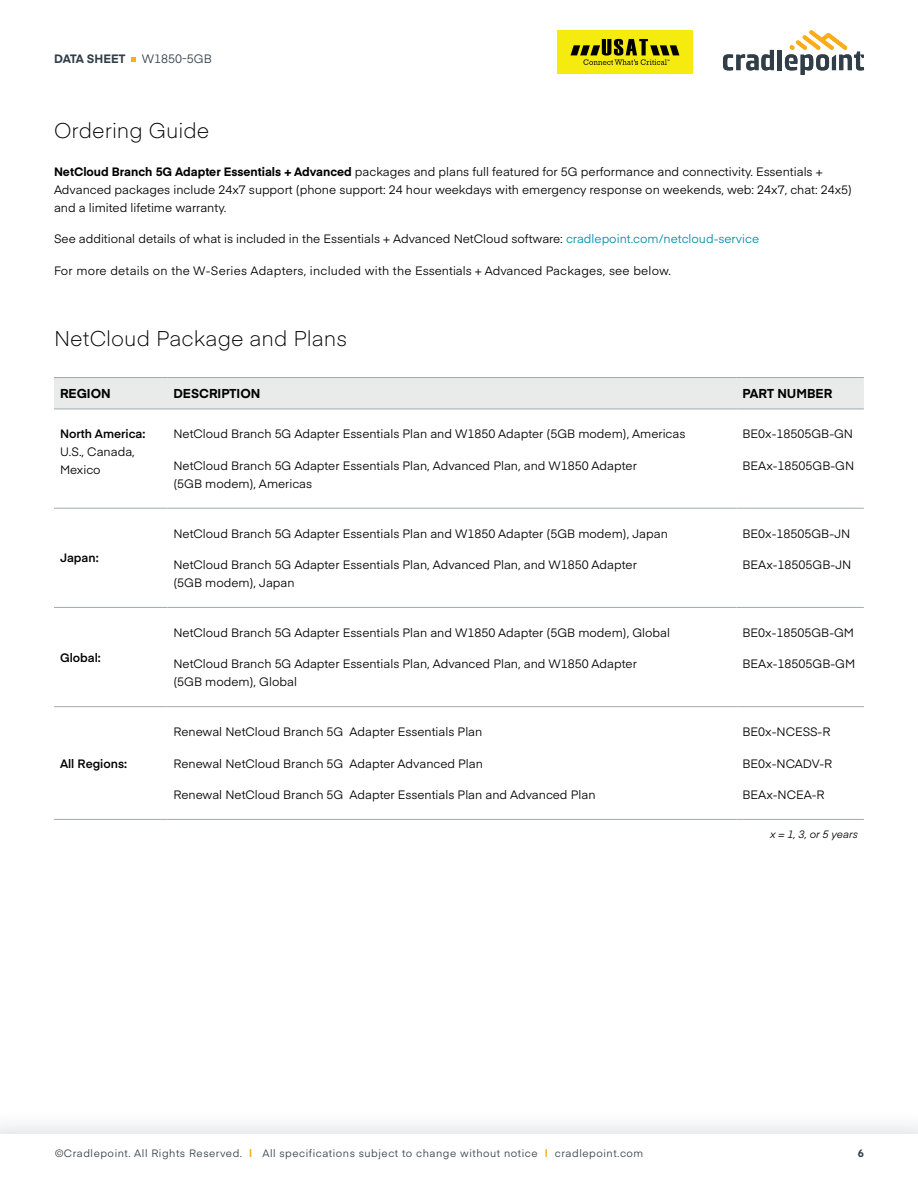
<style>
.page{position:relative;width:918px;height:1188px;background:#fff}
.page>*{position:absolute;margin:0;border:0;box-sizing:border-box;transform-origin:0 0}
.t1{font:300 21px "Eina 01";color:#000}
.t2{font:700 12.75px "Eina 01";color:#000}
.t3{font:12px/18px "Eina 01";color:#000}
.t4{font:12px "Eina 01";letter-spacing:.02em;color:#000}
.t5{font:600 12px "Eina 01";color:#000}
.t6{font:700 12px "Eina 01";color:#313e48}
.t7{font:12px "Eina 01";color:#313e48}
.t8{font:10.5px "Eina 01";letter-spacing:.05em;color:#313e48}
.t9{font:italic 10.5px "Eina 01";color:#000}
.t10{font:700 10.5px "Eina 01";color:#313e48}
.s1{font-weight:700}
.s2{color:#008aac}
.s3{font-weight:700;color:#fbad18}
</style>
<div class="page">
<div style="left:0;top:1109px;width:918px;height:79px;background:#313e48;opacity:.22"></div>
<div style="left:0;top:1134px;width:918px;height:54px;background:#fff"></div>
<svg style="left:131px;top:57px;width:5px;height:5px"></svg>
<div style="left:54px;top:378px;width:810px;height:31px;background:#e9eaea"></div>
<hr style="left:54px;top:508px;width:113px;height:1px;background:#a3a9ad">
<hr style="left:167px;top:508px;width:570px;height:1px;background:#a3a9ad">
<hr style="left:737px;top:508px;width:127px;height:1px;background:#a3a9ad">
<hr style="left:54px;top:607px;width:113px;height:1px;background:#a3a9ad">
<hr style="left:167px;top:607px;width:570px;height:1px;background:#a3a9ad">
<hr style="left:737px;top:607px;width:127px;height:1px;background:#a3a9ad">
<hr style="left:54px;top:706px;width:113px;height:1px;background:#a3a9ad">
<hr style="left:167px;top:706px;width:570px;height:1px;background:#a3a9ad">
<hr style="left:737px;top:706px;width:127px;height:1px;background:#a3a9ad">
<hr style="left:54px;top:819px;width:113px;height:1px;background:#a3a9ad">
<hr style="left:167px;top:819px;width:570px;height:1px;background:#a3a9ad">
<hr style="left:737px;top:819px;width:127px;height:1px;background:#a3a9ad">
<hr style="left:54px;top:409px;width:113px;height:1px;background:#a3a9ad">
<hr style="left:167px;top:409px;width:570px;height:1px;background:#a3a9ad">
<hr style="left:737px;top:409px;width:127px;height:1px;background:#a3a9ad">
<hr style="left:54px;top:377px;width:113px;height:1px;background:#a3a9ad">
<hr style="left:167px;top:377px;width:570px;height:1px;background:#a3a9ad">
<hr style="left:737px;top:377px;width:127px;height:1px;background:#a3a9ad">
<svg style="left:723px;top:50px;width:51px;height:20px"></svg>
<hr style="left:778px;top:50px;width:4px;height:20px;background:#313e48">
<svg style="left:785px;top:30px;width:79px;height:45px"></svg>
<img style="left:557px;top:31px;width:136px;height:42px">
<p class="t6" style="left:54px;top:50px;width:73px">DATA SHEET</p>
<p class="t7" style="left:142px;top:50px;width:72px">W1850-5GB</p>
<h1 class="t1" style="left:54px;top:114px;width:157px">Ordering Guide</h1>
<p class="t3" style="left:54px;top:162px;width:800px"><span class="s1">NetCloud Branch 5G Adapter Essentials + Advanced</span> packages and plans full featured for 5G performance and connectivity. Essentials +<br>Advanced packages include 24x7 support (phone support: 24 hour weekdays with emergency response on weekends, web: 24x7, chat: 24x5) and a limited lifetime warranty.</p>
<p class="t3" style="left:54px;top:229px;width:707px">See additional details of what is included in the Essentials + Advanced NetCloud software: <span class="s2">cradlepoint.com/netcloud-service</span></p>
<p class="t4" style="left:54px;top:262px;width:619px">For more details on the W-Series Adapters, included with the Essentials + Advanced Packages, see below.</p>
<h1 class="t1" style="left:54px;top:323px;width:295px">NetCloud Package and Plans</h1>
<p class="t2" style="left:60px;top:384px;width:52px">REGION</p>
<p class="t2" style="left:173px;top:384px;width:88px">DESCRIPTION</p>
<p class="t2" style="left:743px;top:384px;width:91px">PART NUMBER</p>
<p class="t5" style="left:60px;top:425px;width:87px">North America:</p>
<p class="t3" style="left:60px;top:442px;width:76px">U.S., Canada,<br>Mexico</p>
<p class="t3" style="left:173px;top:424px;width:514px">NetCloud Branch 5G Adapter Essentials Plan and W1850 Adapter (5GB modem), Americas</p>
<p class="t3" style="left:173px;top:456px;width:465px">NetCloud Branch 5G Adapter Essentials Plan, Advanced Plan, and W1850 Adapter (5GB modem), Americas</p>
<p class="t3" style="left:743px;top:424px;width:112px">BE0x-18505GB-GN</p>
<p class="t3" style="left:743px;top:456px;width:113px">BEAx-18505GB-GN</p>
<p class="t5" style="left:60px;top:549px;width:40px">Japan:</p>
<p class="t5" style="left:60px;top:648px;width:42px">Global:</p>
<p class="t5" style="left:60px;top:754px;width:68px">All Regions:</p>
<p class="t3" style="left:173px;top:524px;width:496px">NetCloud Branch 5G Adapter Essentials Plan and W1850 Adapter (5GB modem), Japan</p>
<p class="t3" style="left:173px;top:555px;width:465px">NetCloud Branch 5G Adapter Essentials Plan, Advanced Plan, and W1850 Adapter (5GB modem), Japan</p>
<p class="t3" style="left:173px;top:623px;width:498px">NetCloud Branch 5G Adapter Essentials Plan and W1850 Adapter (5GB modem), Global</p>
<p class="t3" style="left:173px;top:654px;width:465px">NetCloud Branch 5G Adapter Essentials Plan, Advanced Plan, and W1850 Adapter (5GB modem), Global</p>
<p class="t3" style="left:173px;top:722px;width:310px">Renewal NetCloud Branch 5G Adapter Essentials Plan</p>
<p class="t3" style="left:173px;top:754px;width:311px">Renewal NetCloud Branch 5G Adapter Advanced Plan</p>
<p class="t3" style="left:173px;top:785px;width:424px">Renewal NetCloud Branch 5G Adapter Essentials Plan and Advanced Plan</p>
<p class="t3" style="left:743px;top:524px;width:109px">BE0x-18505GB-JN</p>
<p class="t3" style="left:743px;top:555px;width:110px">BEAx-18505GB-JN</p>
<p class="t3" style="left:743px;top:623px;width:113px">BE0x-18505GB-GM</p>
<p class="t3" style="left:743px;top:654px;width:114px">BEAx-18505GB-GM</p>
<p class="t3" style="left:743px;top:722px;width:89px">BE0x-NCESS-R</p>
<p class="t3" style="left:743px;top:754px;width:91px">BE0x-NCADV-R</p>
<p class="t3" style="left:743px;top:785px;width:84px">BEAx-NCEA-R</p>
<p class="t9" style="left:770px;top:827px;width:89px">x = 1, 3, or 5 years</p>
<p class="t8" style="left:55px;top:1146px;width:590px">©Cradlepoint. All Rights Reserved. <span class="s3">|</span> All specifications subject to change without notice <span class="s3">|</span> cradlepoint.com</p>
<p class="t10" style="left:858px;top:1146px;width:8px">6</p>
</div>
